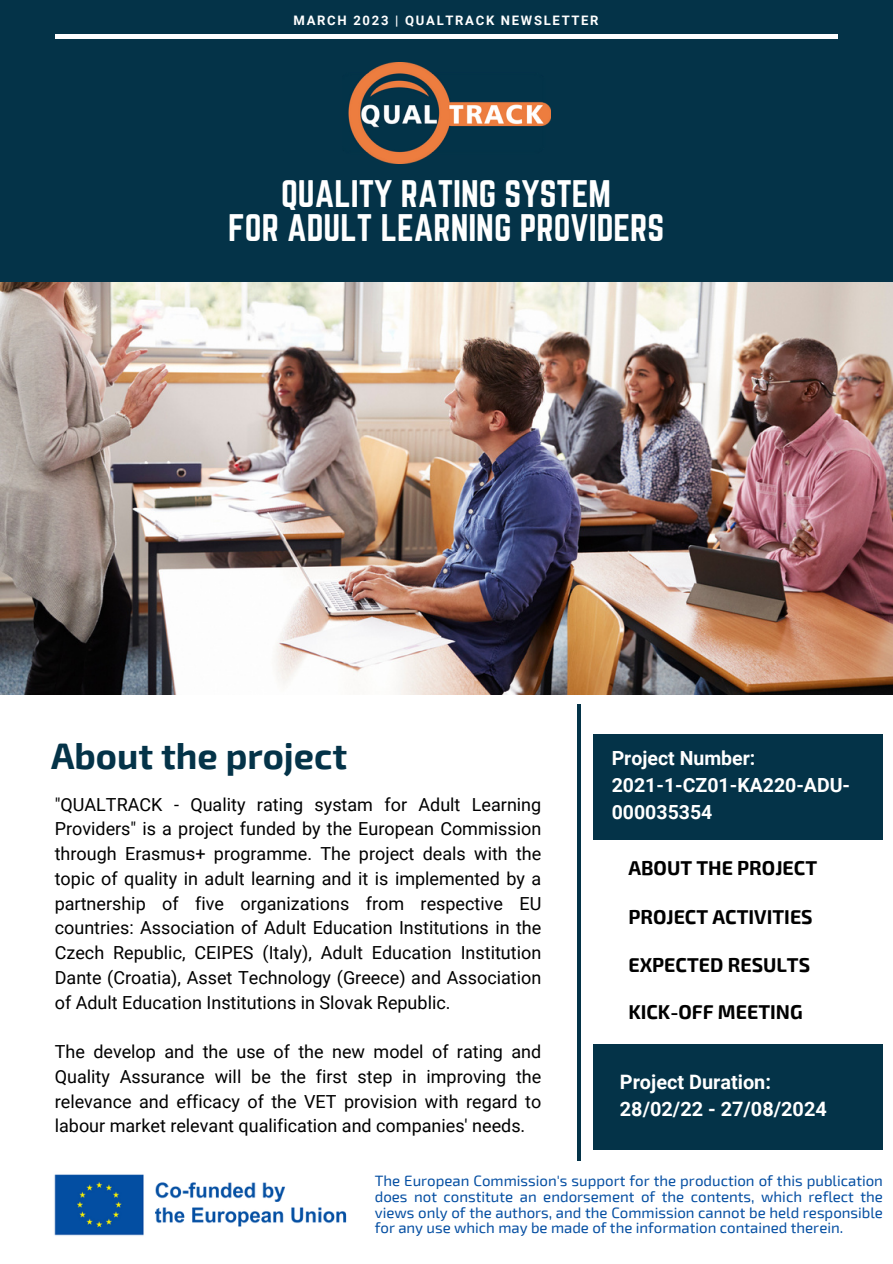
<style>
.page{position:relative;width:893px;height:1264px;background:#fff}
.page>*{position:absolute;margin:0;border:0;box-sizing:border-box;transform-origin:0 0}
.t1{font:700 36.15px "Exo 2";color:#043348}
.t2{font:33.6px/33.8px "Norwester";color:#fff;text-align:center}
.t3{font:700 19.8px/27px "Roboto";color:#fff}
.t4{font:700 19.65px "Exo 2";color:#000}
.t5{font:700 19.5px/27px "Roboto";color:#fff}
.t6{font:18px/24.8px "Roboto";color:#000;text-align:justify}
.t7{font:15px/15.8px "Exo 2";color:#044ea2;text-align:justify}
.t8{font:700 13.05px "Roboto";letter-spacing:.13em;color:#fff}
</style>
<div class="page">
<img style="left:0;top:281px;width:892px;height:413px">
<div style="left:593px;top:734px;width:289px;height:105px;background:#043348"></div>
<div style="left:0;top:0;width:892px;height:281px;background:#043348"></div>
<hr style="left:55px;top:35px;width:782px;height:3px;background:#fff">
<hr style="left:577px;top:703px;width:3px;height:457px;background:#043348">
<div style="left:593px;top:1044px;width:289px;height:105px;background:#043348"></div>
<img style="left:54px;top:1174px;width:293px;height:62px">
<img style="left:348px;top:62px;width:202px;height:102px">
<h1 class="t8" style="left:293px;top:13px;width:306px">MARCH 2023 | QUALTRACK NEWSLETTER</h1>
<p class="t2" style="left:228px;top:176px;width:437px">QUALITY RATING SYSTEM<br>FOR ADULT LEARNING PROVIDERS</p>
<p class="t1" style="left:51px;top:732px;width:298px">About the project</p>
<p class="t6" style="left:55px;top:792px;width:488px">"QUALTRACK - Quality rating systam for Adult Learning Providers" is a project funded by the European Commission through Erasmus+ programme. The project deals with the topic of quality in adult learning and it is implemented by a partnership of five organizations from respective EU countries: Association of Adult Education Institutions in the Czech Republic, CEIPES (Italy), Adult Education Institution Dante (Croatia), Asset Technology (Greece) and Association of Adult Education Institutions in Slovak Republic.</p>
<h2 class="t6" style="left:55px;top:1039px;width:488px">The develop and the use of the new model of rating and Quality Assurance will be the first step in improving the relevance and efficacy of the VET provision with regard to labour market relevant qualification and companies' needs.</h2>
<p class="t5" style="left:611px;top:745px;width:240px">Project Number:<br>2021-1-CZ01-KA220-ADU-<br>000035354</p>
<p class="t4" style="left:628px;top:855px;width:190px">ABOUT THE PROJECT</p>
<h5 class="t4" style="left:628px;top:904px;width:186px">PROJECT ACTIVITIES</h5>
<h5 class="t4" style="left:628px;top:951px;width:183px">EXPECTED RESULTS</h5>
<h3 class="t4" style="left:628px;top:999px;width:176px">KICK-OFF MEETING</h3>
<h4 class="t3" style="left:620px;top:1068px;width:208px">Project Duration:<br>28/02/22 - 27/08/2024</h4>
<h3 class="t7" style="left:375px;top:1172px;width:509px">The European Commission's support for the production of this publication does not constitute an endorsement of the contents, which reflect the views only of the authors, and the Commission cannot be held responsible for any use which may be made of the information contained therein.</h3>
</div>
